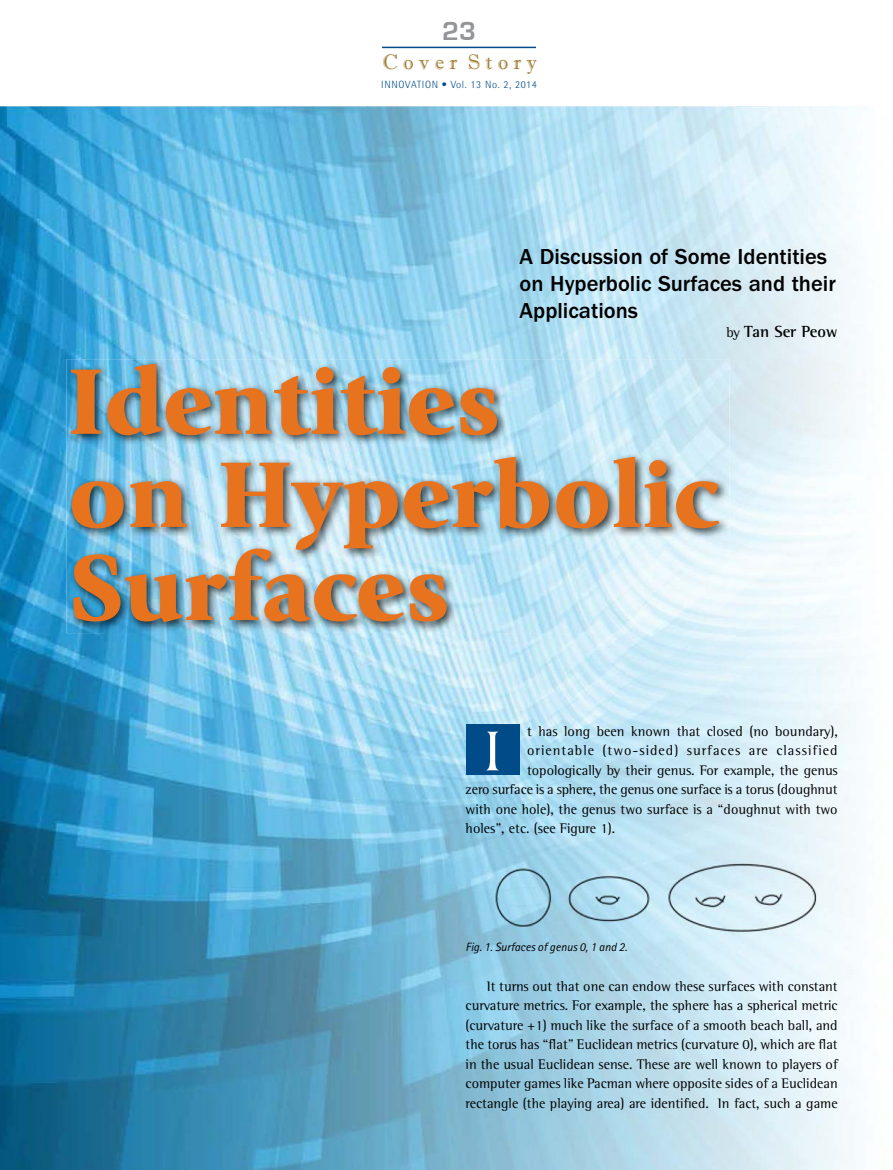
<style>
.page{position:relative;width:893px;height:1170px;background:#fff}
.page>*{position:absolute;margin:0;border:0;box-sizing:border-box;transform-origin:0 0}
.t1{font:900 97.2px/93px "Giovanni Std";color:#e7731f}
.t2{font:60px "Americana Std";color:#fff}
.t3{font:700 27px "Eurostile";color:#939598}
.t4{font:500 22.5px/27px "ITC Franklin Gothic Std";color:#000}
.t5{font:21px "Imprint MT Shadow";color:#9f792c}
.t6{font:700 16.5px "Rotis Semi Serif";color:#000}
.t7{font:14.25px/19.5px "Rotis Semi Serif";color:#000;text-align:justify}
.t8{font:14.25px "Rotis Semi Serif";letter-spacing:.07em;color:#000}
.t9{font:italic 12px "Rotis Sans Serif";color:#000}
.t10{font:300 10.5px "Rotis Semi Sans";letter-spacing:.06em;color:#004b88}
.s1{font-weight:400;font-size:14.25px}
</style>
<div class="page">
<img style="left:0;top:106px;width:735px;height:266px">
<img style="left:0;top:372px;width:104px;height:797px">
<img style="left:104px;top:633px;width:580px;height:536px">
<img style="left:66px;top:359px;width:663px;height:274px">
<div style="left:466px;top:725px;width:53px;height:50px;background:#004b88"></div>
<img style="left:466px;top:855px;width:372px;height:86px">
<hr style="left:382px;top:47px;width:154px;height:1px;background:#004b88">
<h3 class="t3" style="left:442px;top:17px;width:35px">23</h3>
<h3 class="t5" style="left:383px;top:50px;width:156px">C o v e r S t o r y</h3>
<p class="t10" style="left:381px;top:79px;width:157px">INNOVATION • Vol. 13 No. 2, 2014</p>
<h3 class="t4" style="left:520px;top:243px;width:318px">A Discussion of Some Identities on Hyperbolic Surfaces and their<br>Applications</h3>
<p class="t6" style="left:726px;top:321px;width:113px"><span class="s1">by</span> Tan Ser Peow</p>
<h1 class="t1" style="left:68px;top:355px;width:652px">Identities<br>on Hyperbolic<br>Surfaces</h1>
<p class="t7" style="left:527px;top:721px;width:312px">t has long been known that closed (no boundary),</p>
<p class="t8" style="left:527px;top:742px;width:312px">orientable (two-sided) surfaces are classified</p>
<p class="t7" style="left:527px;top:760px;width:312px">topologically by their genus. For example, the genus</p>
<p class="t7" style="left:466px;top:779px;width:373px">zero surface is a sphere, the genus one surface is a torus (doughnut</p>
<p class="t7" style="left:466px;top:799px;width:374px">with one hole), the genus two surface is a “doughnut with two</p>
<p class="t7" style="left:466px;top:818px;width:151px">holes”, etc. (see Figure 1).</p>
<h2 class="t2" style="left:484px;top:717px;width:18px">I</h2>
<p class="t9" style="left:466px;top:939px;width:163px">Fig. 1. Surfaces of genus 0, 1 and 2.</p>
<p class="t7" style="left:466px;top:976px;width:374px;text-indent:21px">It turns out that one can endow these surfaces with constant curvature metrics. For example, the sphere has a spherical metric (curvature +1) much like the surface of a smooth beach ball, and the torus has “flat” Euclidean metrics (curvature 0), which are flat in the usual Euclidean sense. These are well known to players of computer games like Pacman where opposite sides of a Euclidean rectangle (the playing area) are identified. In fact, such a game</p>
</div>
